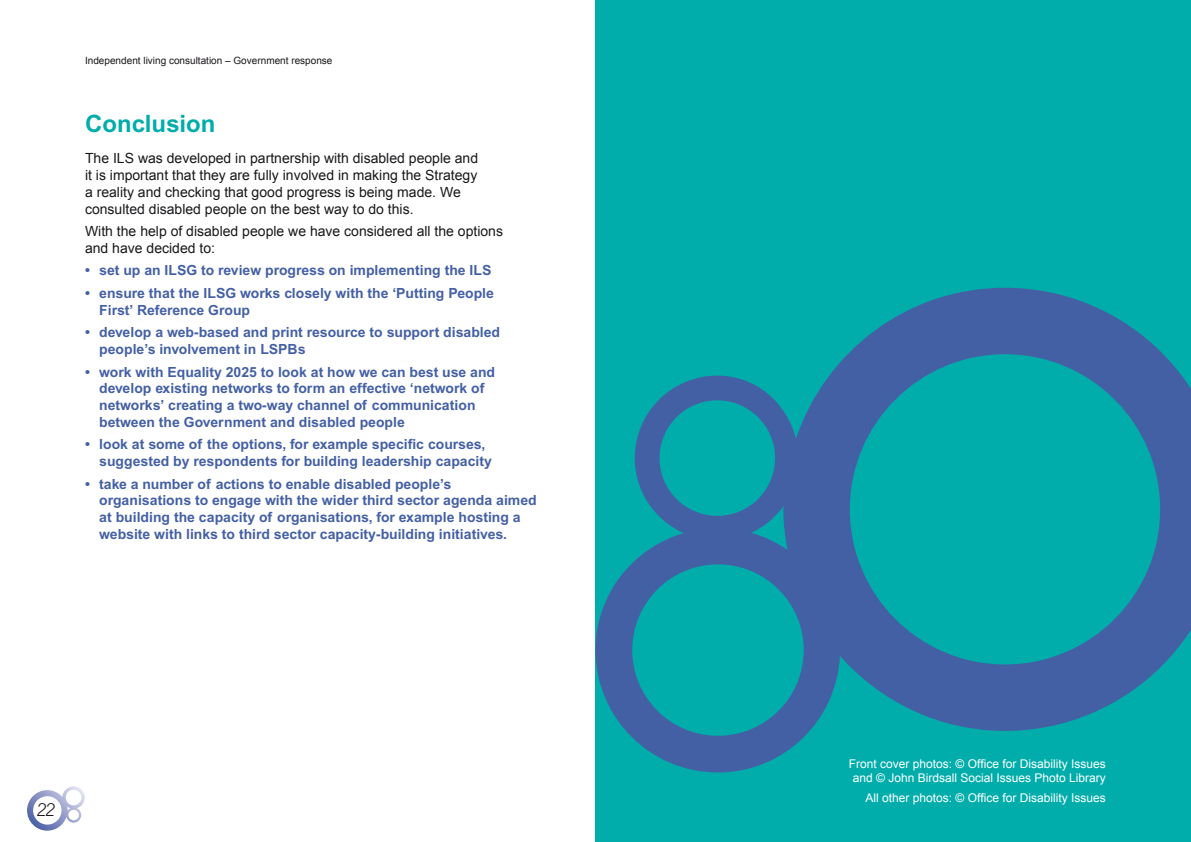
<style>
.page{position:relative;width:1191px;height:842px;background:#fff}
.page>*{position:absolute;margin:0;border:0;box-sizing:border-box;transform-origin:0 0}
.Chapter_Heading{font:700 24px "Arial";color:#00adaa}
.t1{font:italic 300 18px "Arial";color:#1a171b}
.Body_Copy_L1_Bullet{font:700 14px/16.8px "Arial";color:#4460a5}
.Body_Copy{font:14px/16.8px "Arial";color:#1a171b}
.Body_Copy-2{font:12px/14.4px "Arial";color:#fff;text-align:center}
.t2{font:10px "Arial";color:#1a171b}
</style>
<div class="page">
<svg style="left:27px;top:786px;width:58px;height:45px"></svg>
<div style="left:595px;top:0;width:596px;height:842px;background:#00adaa"></div>
<svg style="left:595px;top:288px;width:596px;height:484px"></svg>
<p class="t2" style="left:85px;top:55px;width:249px">Independent living consultation – Government response</p>
<p class="Chapter_Heading" style="left:85px;top:110px;width:132px">Conclusion</p>
<p class="Body_Copy" style="left:85px;top:150px;width:394px">The ILS was developed in partnership with disabled people and it is important that they are fully involved in making the Strategy a reality and checking that good progress is being made. We consulted disabled people on the best way to do this.</p>
<p class="Body_Copy" style="left:85px;top:223px;width:419px">With the help of disabled people we have considered all the options and have decided to:</p>
<p class="Body_Copy_L1_Bullet" style="left:99px;top:262px;width:393px">set up an ILSG to review progress on implementing the ILS</p>
<p class="Body_Copy_L1_Bullet" style="left:99px;top:284px;width:396px">ensure that the ILSG works closely with the ‘Putting People<br>First’ Reference Group</p>
<p class="Body_Copy_L1_Bullet" style="left:99px;top:324px;width:402px">develop a web-based and print resource to support disabled people’s involvement in LSPBs</p>
<p class="Body_Copy_L1_Bullet" style="left:99px;top:363px;width:397px">work with Equality 2025 to look at how we can best use and develop existing networks to form an effective ‘network of networks’ creating a two-way channel of communication between the Government and disabled people</p>
<p class="Body_Copy_L1_Bullet" style="left:99px;top:436px;width:394px">look at some of the options, for example specific courses, suggested by respondents for building leadership capacity</p>
<p class="Body_Copy_L1_Bullet" style="left:99px;top:475px;width:439px">take a number of actions to enable disabled people’s organisations to engage with the wider third sector agenda aimed at building the capacity of organisations, for example hosting a website with links to third sector capacity-building initiatives.</p>
<p class="Body_Copy_L1_Bullet" style="left:85px;top:259px;width:6px;line-height:22.5px">• •</p>
<p class="Body_Copy_L1_Bullet" style="left:85px;top:324px;width:6px">•</p>
<p class="Body_Copy_L1_Bullet" style="left:85px;top:363px;width:6px">•</p>
<p class="Body_Copy_L1_Bullet" style="left:85px;top:436px;width:6px">•</p>
<p class="Body_Copy_L1_Bullet" style="left:85px;top:475px;width:6px">•</p>
<p class="t1" style="left:36px;top:800px;width:10px">22</p>
<p class="Body_Copy-2" style="left:849px;top:756px;width:258px">Front cover photos: © Office for Disability Issues and © John Birdsall Social Issues Photo Library</p>
<p class="Body_Copy-2" style="left:865px;top:791px;width:242px">All other photos: © Office for Disability Issues</p>
</div>
